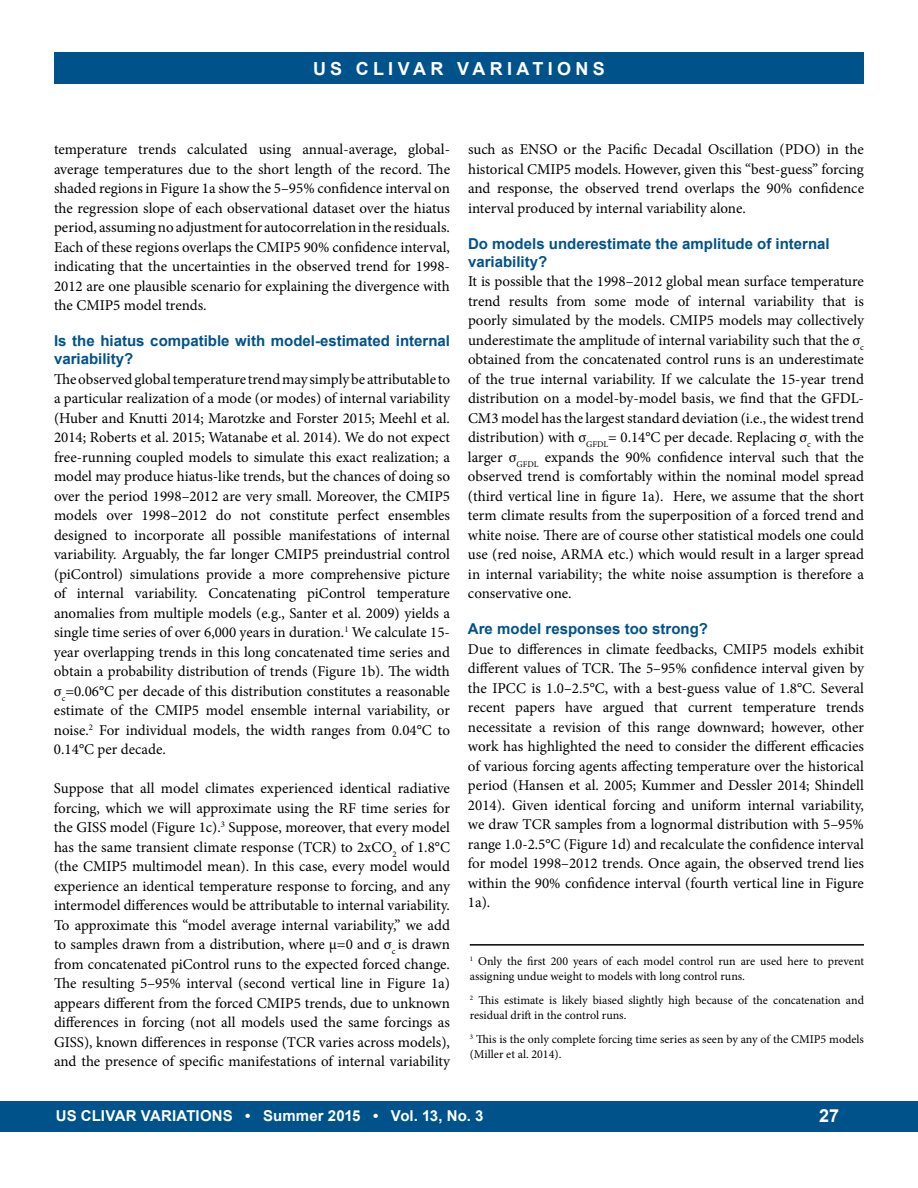
<style>
.page{position:relative;width:918px;height:1188px;background:#fff}
.page>*{position:absolute;margin:0;border:0;box-sizing:border-box;transform-origin:0 0}
.t1{font:700 18px "Arial";letter-spacing:.235em;color:#fff}
.t2{font:15px/19.5px "Minion Pro";color:#000;text-align:justify}
.t3{font:700 15px/18px "Arial";color:#00528a}
.t4{font:700 15px "Arial";letter-spacing:.005em;color:#fff}
.t5{font:12px/15px "Minion Pro";color:#000}
</style>
<div class="page">
<div style="left:54px;top:52px;width:810px;height:32px;background:#00528a"></div>
<div style="left:0;top:1101px;width:918px;height:31px;background:#00528a"></div>
<hr style="left:470px;top:944px;width:394px;height:2px;background:#000">
<p class="t1" style="left:313px;top:57px;width:293px">US CLIVAR VARIATIONS</p>
<p class="t2" style="left:54px;top:140px;width:398px">temperature trends calculated using annual-average, global&shy;average temperatures due to the short length of the record. The shaded regions in Figure 1a show the 5–95% confidence interval on the regression slope of each observational dataset over the hiatus period, assuming no adjustment for autocorrelation in the residuals.<br>Each of these regions overlaps the CMIP5 90% confidence interval, indicating that the uncertainties in the observed trend for 1998- 2012 are one plausible scenario for explaining the divergence with the CMIP5 model trends.</p>
<p class="t3" style="left:54px;top:332px;width:398px">Is the hiatus compatible with model-estimated internal variability?</p>
<p class="t2" style="left:54px;top:369px;width:398px">The observed global temperature trend may simply be attributable to a particular realization of a mode (or modes) of internal variability (Huber and Knutti 2014; Marotzke and Forster 2015; Meehl et al.<br>2014; Roberts et al. 2015; Watanabe et al. 2014). We do not expect free-running coupled models to simulate this exact realization; a model may produce hiatus-like trends, but the chances of doing so over the period 1998–2012 are very small. Moreover, the CMIP5 models over 1998–2012 do not constitute perfect ensembles designed to incorporate all possible manifestations of internal variability. Arguably, the far longer CMIP5 preindustrial control (piControl) simulations provide a more comprehensive picture of internal variability. Concatenating piControl temperature anomalies from multiple models (e.g., Santer et al. 2009) yields a single time series of over 6,000 years in duration.<sup>1</sup> We calculate 15- year overlapping trends in this long concatenated time series and obtain a probability distribution of trends (Figure 1b). The width σ<sub>c</sub>=0.06°C per decade of this distribution constitutes a reasonable estimate of the CMIP5 model ensemble internal variability, or noise.<sup>2</sup> For individual models, the width ranges from 0.04°C to 0.14°C per decade.</p>
<p class="t2" style="left:54px;top:779px;width:398px">Suppose that all model climates experienced identical radiative forcing, which we will approximate using the RF time series for the GISS model (Figure 1c).<sup>3</sup> Suppose, moreover, that every model has the same transient climate response (TCR) to 2xCO<sub>2</sub> of 1.8°C (the CMIP5 multimodel mean). In this case, every model would experience an identical temperature response to forcing, and any intermodel differences would be attributable to internal variability.<br>To approximate this “model average internal variability,” we add to samples drawn from a distribution, where μ=0 and σ<sub>c</sub> is drawn from concatenated piControl runs to the expected forced change.<br>The resulting 5–95% interval (second vertical line in Figure 1a) appears different from the forced CMIP5 trends, due to unknown differences in forcing (not all models used the same forcings as GISS), known differences in response (TCR varies across models), and the presence of specific manifestations of internal variability</p>
<p class="t2" style="left:468px;top:140px;width:398px">such as ENSO or the Pacific Decadal Oscillation (PDO) in the historical CMIP5 models. However, given this “best-guess” forcing and response, the observed trend overlaps the 90% confidence interval produced by internal variability alone.</p>
<p class="t3" style="left:468px;top:235px;width:363px">Do models underestimate the amplitude of internal variability?</p>
<p class="t2" style="left:468px;top:272px;width:398px">It is possible that the 1998–2012 global mean surface temperature trend results from some mode of internal variability that is poorly simulated by the models. CMIP5 models may collectively underestimate the amplitude of internal variability such that the σ<sub>c </sub>obtained from the concatenated control runs is an underestimate of the true internal variability. If we calculate the 15-year trend distribution on a model-by-model basis, we find that the GFDL-CM3 model has the largest standard deviation (i.e., the widest trend distribution) with σ<sub>GFDL</sub>= 0.14°C per decade. Replacing σ<sub>c</sub> with the larger σ<sub>GFDL</sub> expands the 90% confidence interval such that the observed trend is comfortably within the nominal model spread (third vertical line in figure 1a). Here, we assume that the short term climate results from the superposition of a forced trend and white noise. There are of course other statistical models one could use (red noise, ARMA etc.) which would result in a larger spread in internal variability; the white noise assumption is therefore a conservative one.</p>
<p class="t3" style="left:468px;top:620px;width:242px">Are model responses too strong?</p>
<p class="t2" style="left:468px;top:639px;width:398px">Due to differences in climate feedbacks, CMIP5 models exhibit different values of TCR. The 5–95% confidence interval given by the IPCC is 1.0–2.5°C, with a best-guess value of 1.8°C. Several recent papers have argued that current temperature trends necessitate a revision of this range downward; however, other work has highlighted the need to consider the different efficacies of various forcing agents affecting temperature over the historical period (Hansen et al. 2005; Kummer and Dessler 2014; Shindell 2014). Given identical forcing and uniform internal variability, we draw TCR samples from a lognormal distribution with 5–95% range 1.0-2.5°C (Figure 1d) and recalculate the confidence interval for model 1998–2012 trends. Once again, the observed trend lies within the 90% confidence interval (fourth vertical line in Figure 1a).</p>
<p class="t5" style="left:470px;top:954px;width:396px"><sup>1</sup> Only the first 200 years of each model control run are used here to prevent assigning undue weight to models with long control runs.</p>
<p class="t5" style="left:470px;top:993px;width:396px"><sup>2</sup> This estimate is likely biased slightly high because of the concatenation and residual drift in the control runs.</p>
<p class="t5" style="left:470px;top:1032px;width:396px"><sup>3</sup> This is the only complete forcing time series as seen by any of the CMIP5 models (Miller et al. 2014).</p>
<p class="t4" style="left:56px;top:1106px;width:429px">US CLIVAR VARIATIONS • Summer 2015 • Vol. 13, No. 3</p>
<p class="t1" style="left:819px;top:1104px;width:21px">27</p>
</div>
